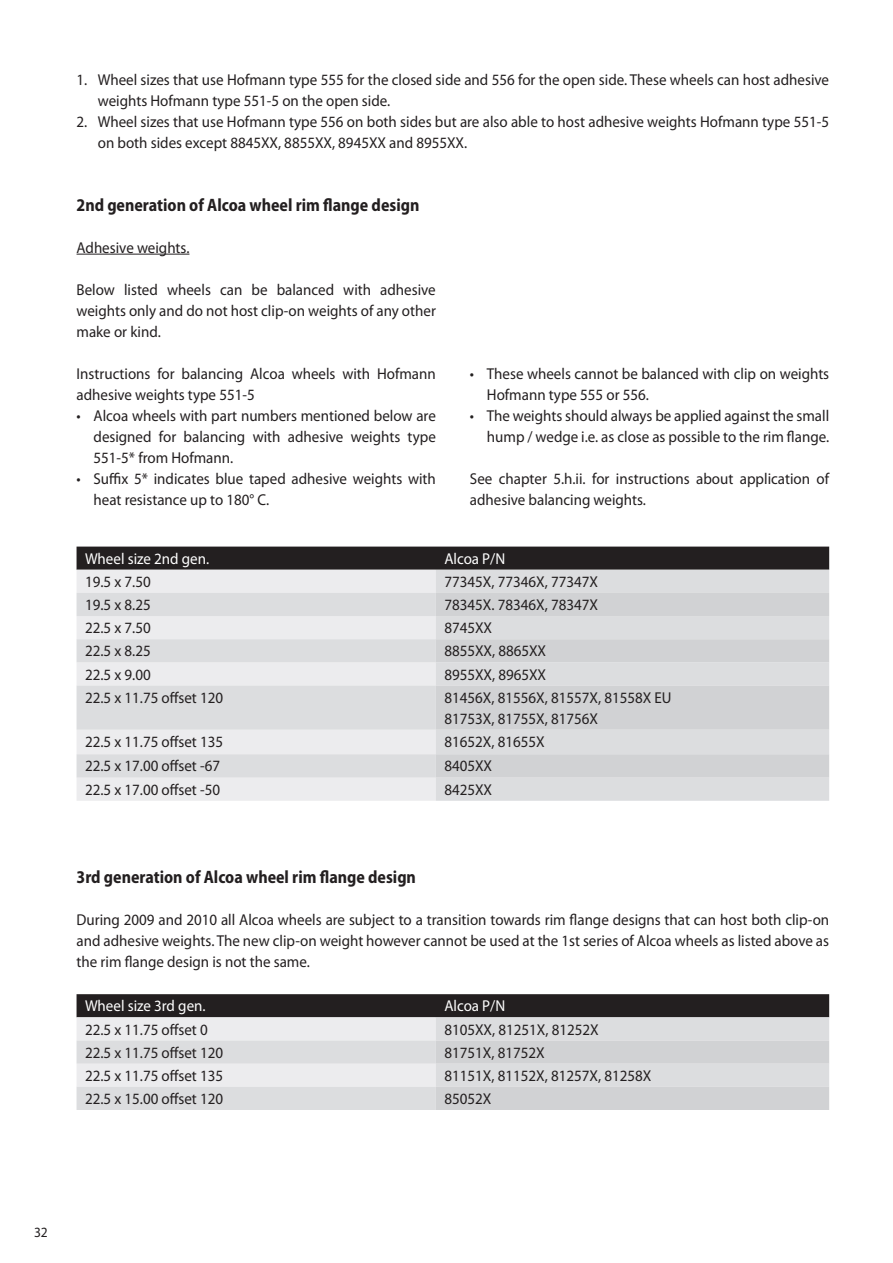
<style>
.page{position:relative;width:893px;height:1263px;background:#fff}
.page>*{position:absolute;margin:0;border:0;box-sizing:border-box;transform-origin:0 0}
.t1{font:700 semi-condensed 18px "Myriad Pro";color:#231f20;scale:.95 1}
.t2{font:15.75px/21px "Myriad Pro";color:#231f20;scale:.95 1}
.t3{font:15.75px "Myriad Pro";color:#fff;scale:.95 1}
.t4{font:14.1px "Myriad Pro";color:#231f20;scale:.95 1}
</style>
<div class="page">
<hr style="left:77px;top:254px;width:112px;height:1px;background:#231f20">
<div style="left:77px;top:547px;width:752px;height:23px;background:#231f20"></div>
<svg style="left:77px;top:570px;width:752px;height:231px;background:#e2e3e5"></svg>
<svg style="left:436px;top:593px;width:393px;height:185px;background:#d5d6d8"></svg>
<svg style="left:77px;top:994px;width:752px;height:116px;background:#b8b8ba"></svg>
<p class="t2" style="left:98px;top:68px;width:771px;text-indent:-21px">1. Wheel sizes that use Hofmann type 555 for the closed side and 556 for the open side. These wheels can host adhesive weights Hofmann type 551-5 on the open side.</p>
<p class="t2" style="left:98px;top:110px;width:771px;text-indent:-21px">2. Wheel sizes that use Hofmann type 556 on both sides but are also able to host adhesive weights Hofmann type 551-5 on both sides except 8845XX, 8855XX, 8945XX and 8955XX.</p>
<p class="t1" style="left:77px;top:194px;width:362px">2nd generation of Alcoa wheel rim flange design</p>
<p class="t2" style="left:77px;top:236px;width:120px">Adhesive weights.</p>
<p class="t2" style="left:77px;top:278px;width:380px;text-align:justify">Below listed wheels can be balanced with adhesive weights only and do not host clip-on weights of any other make or kind.</p>
<p class="t2" style="left:77px;top:362px;width:380px">Instructions for balancing Alcoa wheels with Hofmann adhesive weights type 551-5</p>
<p class="t2" style="left:94px;top:404px;width:362px;text-align:justify;text-indent:-17px">• Alcoa wheels with part numbers mentioned below are designed for balancing with adhesive weights type 551-5* from Hofmann.</p>
<p class="t2" style="left:94px;top:467px;width:362px;text-indent:-17px">• Suffix 5* indicates blue taped adhesive weights with heat resistance up to 180° C.</p>
<p class="t2" style="left:487px;top:362px;width:362px;text-indent:-17px">• These wheels cannot be balanced with clip on weights<br>Hofmann type 555 or 556.</p>
<p class="t2" style="left:470px;top:404px;width:380px;text-align:right">• The weights should always be applied against the small hump / wedge i.e. as close as possible to the rim flange.</p>
<p class="t2" style="left:470px;top:467px;width:380px">See chapter 5.h.ii. for instructions about application of adhesive balancing weights.</p>
<p class="t3" style="left:85px;top:549px;width:132px">Wheel size 2nd gen.</p>
<p class="t3" style="left:444px;top:549px;width:66px">Alcoa P/N</p>
<p class="t2" style="left:85px;top:571px;width:71px">19.5 x 7.50</p>
<p class="t2" style="left:444px;top:571px;width:163px">77345X, 77346X, 77347X</p>
<p class="t2" style="left:85px;top:594px;width:71px">19.5 x 8.25</p>
<p class="t2" style="left:444px;top:594px;width:163px">78345X. 78346X, 78347X</p>
<p class="t2" style="left:85px;top:617px;width:71px">22.5 x 7.50</p>
<p class="t2" style="left:444px;top:617px;width:52px">8745XX</p>
<p class="t2" style="left:85px;top:640px;width:71px">22.5 x 8.25</p>
<p class="t2" style="left:444px;top:640px;width:109px">8855XX, 8865XX</p>
<p class="t2" style="left:85px;top:663px;width:71px">22.5 x 9.00</p>
<p class="t2" style="left:444px;top:663px;width:109px">8955XX, 8965XX</p>
<p class="t2" style="left:85px;top:687px;width:147px">22.5 x 11.75 offset 120</p>
<p class="t2" style="left:444px;top:687px;width:241px">81456X, 81556X, 81557X, 81558X EU<br>81753X, 81755X, 81756X</p>
<p class="t2" style="left:85px;top:731px;width:147px">22.5 x 11.75 offset 135</p>
<p class="t2" style="left:444px;top:731px;width:107px">81652X, 81655X</p>
<p class="t2" style="left:85px;top:755px;width:144px">22.5 x 17.00 offset -67</p>
<p class="t2" style="left:444px;top:755px;width:52px">8405XX</p>
<p class="t2" style="left:85px;top:779px;width:144px">22.5 x 17.00 offset -50</p>
<p class="t2" style="left:444px;top:779px;width:52px">8425XX</p>
<p class="t1" style="left:77px;top:866px;width:359px">3rd generation of Alcoa wheel rim flange design</p>
<p class="t2" style="left:77px;top:908px;width:794px;text-align:justify">During 2009 and 2010 all Alcoa wheels are subject to a transition towards rim flange designs that can host both clip-on and adhesive weights. The new clip-on weight however cannot be used at the 1st series of Alcoa wheels as listed above as the rim flange design is not the same.</p>
<p class="t3" style="left:85px;top:996px;width:128px">Wheel size 3rd gen.</p>
<p class="t3" style="left:444px;top:996px;width:66px">Alcoa P/N</p>
<p class="t2" style="left:85px;top:1018px;width:131px">22.5 x 11.75 offset 0</p>
<p class="t2" style="left:444px;top:1018px;width:164px">8105XX, 81251X, 81252X</p>
<p class="t2" style="left:85px;top:1042px;width:147px">22.5 x 11.75 offset 120</p>
<p class="t2" style="left:444px;top:1042px;width:107px">81751X, 81752X</p>
<p class="t2" style="left:85px;top:1065px;width:147px">22.5 x 11.75 offset 135</p>
<p class="t2" style="left:444px;top:1065px;width:219px">81151X, 81152X, 81257X, 81258X</p>
<p class="t2" style="left:85px;top:1088px;width:147px">22.5 x 15.00 offset 120</p>
<p class="t2" style="left:444px;top:1088px;width:51px">85052X</p>
<p class="t4" style="left:34px;top:1223px;width:16px">32</p>
</div>
